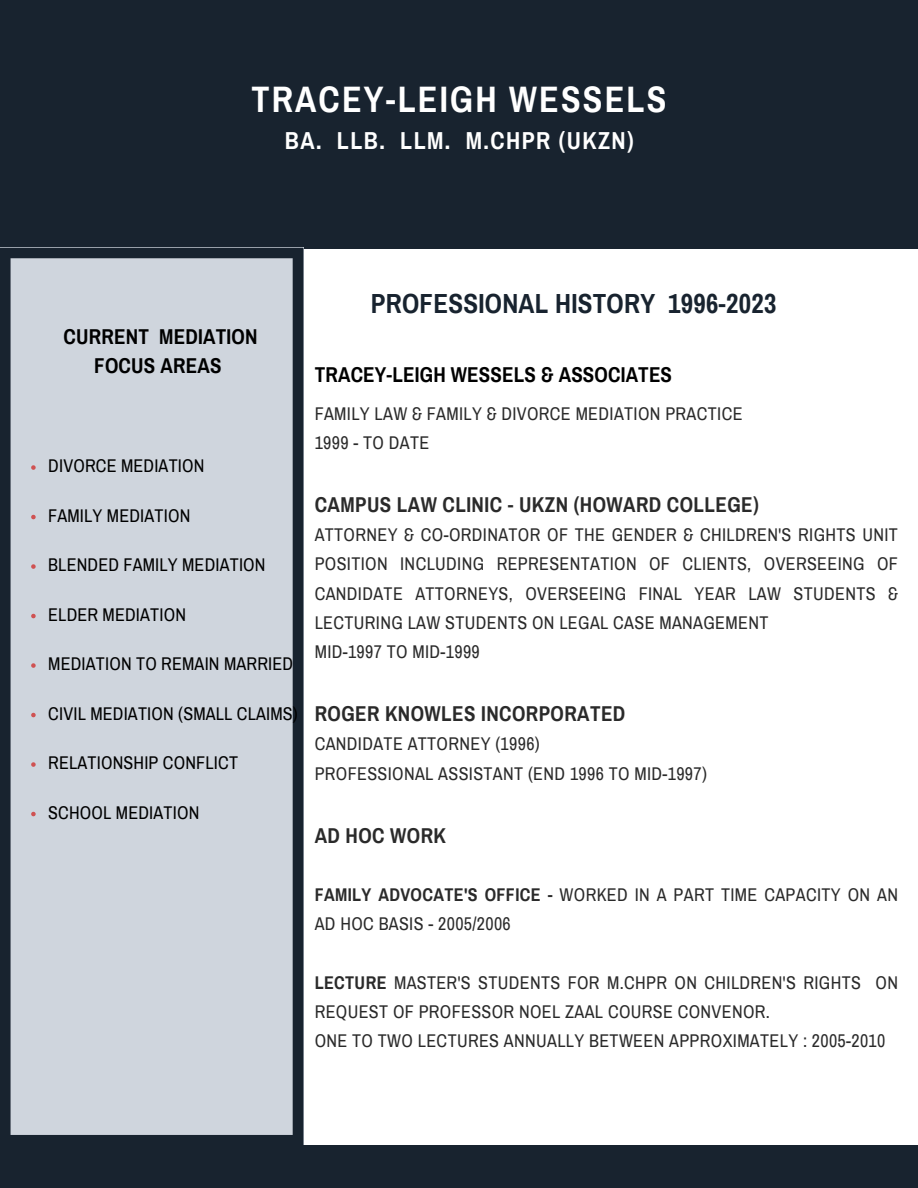
<style>
.page{position:relative;width:918px;height:1188px;background:#fff}
.page>*{position:absolute;margin:0;border:0;box-sizing:border-box;transform-origin:0 0}
.t1{font:700 36px "Archivo Narrow";letter-spacing:.06em;color:#fff}
.t2{font:700 27px "Archivo Narrow";letter-spacing:.01em;color:#18232f}
.t3{font:700 24px "Archivo Narrow";letter-spacing:.06em;color:#fff}
.t4{font:700 21px "Archivo Narrow";letter-spacing:.02em;color:#2a2a2a}
.t5{font:700 21px "Archivo Narrow";letter-spacing:.01em;color:#000}
.t6{font:18px/29.2px "Archivo Narrow";letter-spacing:.02em;color:#2a2a2a}
.t7{font:18px "Archivo Narrow";letter-spacing:.01em;color:#000}
.s1{font-weight:700}
</style>
<div class="page">
<div style="left:0;top:0;width:918px;height:248px;background:#18232f"></div>
<svg style="left:0;top:248px;width:303px;height:898px;background:#bec4cd"></svg>
<svg style="left:31px;top:465px;width:5px;height:5px"></svg>
<svg style="left:31px;top:515px;width:5px;height:4px"></svg>
<svg style="left:31px;top:564px;width:5px;height:5px"></svg>
<svg style="left:31px;top:614px;width:5px;height:4px"></svg>
<svg style="left:31px;top:663px;width:5px;height:5px"></svg>
<svg style="left:31px;top:713px;width:5px;height:4px"></svg>
<svg style="left:31px;top:762px;width:5px;height:5px"></svg>
<svg style="left:31px;top:812px;width:5px;height:4px"></svg>
<div style="left:0;top:1146px;width:918px;height:42px;background:#18232f"></div>
<p class="t1" style="left:251px;top:80px;width:417px">TRACEY-LEIGH WESSELS</p>
<p class="t3" style="left:285px;top:128px;width:350px">BA. LLB. LLM. M.CHPR (UKZN)</p>
<p class="t5" style="left:64px;top:325px;width:195px">CURRENT MEDIATION</p>
<p class="t5" style="left:94px;top:355px;width:129px">FOCUS AREAS</p>
<p class="t7" style="left:48px;top:456px;width:158px">DIVORCE MEDIATION</p>
<p class="t7" style="left:48px;top:506px;width:144px">FAMILY MEDIATION</p>
<p class="t7" style="left:48px;top:555px;width:219px">BLENDED FAMILY MEDIATION</p>
<p class="t7" style="left:48px;top:605px;width:139px">ELDER MEDIATION</p>
<p class="t7" style="left:48px;top:654px;width:246px">MEDIATION TO REMAIN MARRIED</p>
<p class="t7" style="left:48px;top:704px;width:251px">CIVIL MEDIATION (SMALL CLAIMS)</p>
<p class="t7" style="left:48px;top:753px;width:191px">RELATIONSHIP CONFLICT</p>
<p class="t7" style="left:48px;top:803px;width:153px">SCHOOL MEDIATION</p>
<p class="t2" style="left:371px;top:289px;width:407px">PROFESSIONAL HISTORY 1996-2023</p>
<p class="t5" style="left:315px;top:364px;width:359px">TRACEY-LEIGH WESSELS &amp; ASSOCIATES</p>
<p class="t6" style="left:315px;top:399px;width:429px">FAMILY LAW &amp; FAMILY &amp; DIVORCE MEDIATION PRACTICE</p>
<p class="t6" style="left:315px;top:428px;width:116px">1999 - TO DATE</p>
<p class="t4" style="left:315px;top:493px;width:446px">CAMPUS LAW CLINIC - UKZN (HOWARD COLLEGE)</p>
<p class="t6" style="left:315px;top:520px;width:585px;text-align:justify">ATTORNEY &amp; CO-ORDINATOR OF THE GENDER &amp; CHILDREN'S RIGHTS UNIT POSITION INCLUDING REPRESENTATION OF CLIENTS, OVERSEEING OF CANDIDATE ATTORNEYS, OVERSEEING FINAL YEAR LAW STUDENTS &amp; LECTURING LAW STUDENTS ON LEGAL CASE MANAGEMENT</p>
<p class="t6" style="left:315px;top:637px;width:167px">MID-1997 TO MID-1999</p>
<p class="t4" style="left:315px;top:703px;width:312px">ROGER KNOWLES INCORPORATED</p>
<p class="t6" style="left:315px;top:730px;width:227px">CANDIDATE ATTORNEY (1996)</p>
<p class="t6" style="left:315px;top:759px;width:394px">PROFESSIONAL ASSISTANT (END 1996 TO MID-1997)</p>
<p class="t4" style="left:315px;top:824px;width:133px">AD HOC WORK</p>
<p class="t6" style="left:315px;top:880px;width:585px"><span class="s1">FAMILY ADVOCATE'S OFFICE -</span> WORKED IN A PART TIME CAPACITY ON AN<br>AD HOC BASIS - 2005/2006</p>
<p class="t6" style="left:315px;top:968px;width:585px"><span class="s1">LECTURE</span> MASTER'S STUDENTS FOR M.CHPR ON CHILDREN'S RIGHTS ON<br>REQUEST OF PROFESSOR NOEL ZAAL COURSE CONVENOR.</p>
<p class="t6" style="left:315px;top:1027px;width:572px">ONE TO TWO LECTURES ANNUALLY BETWEEN APPROXIMATELY : 2005-2010</p>
</div>
